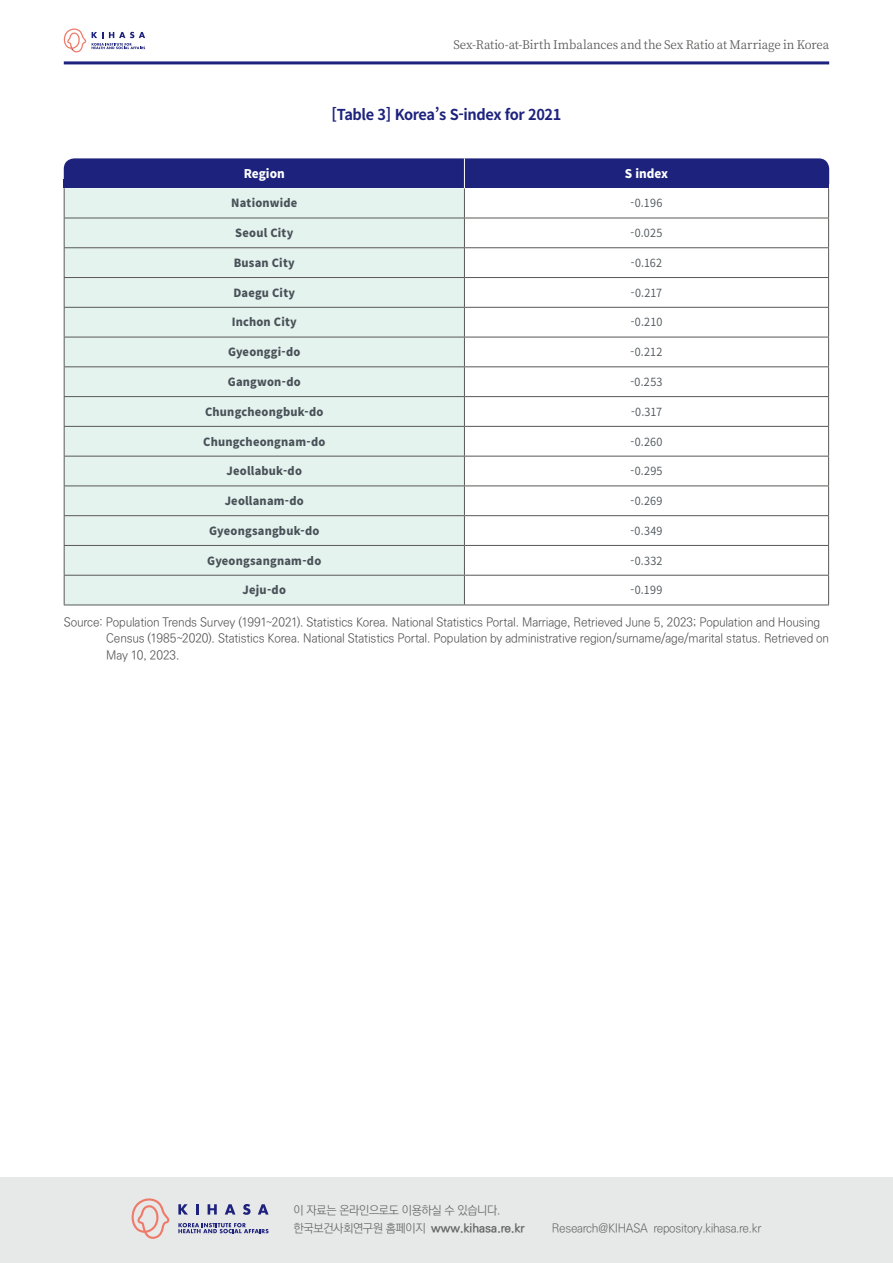
<style>
.page{position:relative;width:893px;height:1263px;background:#fff}
.page>*{position:absolute;margin:0;border:0;box-sizing:border-box;transform-origin:0 0}
.표_그림__제목{font:700 15px "Noto Sans CJ Kkr";letter-spacing:-.025em;color:#1d227d}
.표_그림_출처{font:300 12px/16.5px "Ko Pub Dotum";letter-spacing:-.015em;color:#4d4a4a}
.t1{font:12px "Noto Serif CJ Kkr";letter-spacing:-.01em;color:#595857}
.t2{font:12px "Ko Pub World Dotum PL";letter-spacing:-.03em;color:#666565}
.t3{font:12px "Ko Pub World Dotum PB";color:#666565}
.영문_첫행{font:900 12px "Noto Sans CJ Kkr";color:#fff}
.영문_표안{font:900 11.25px "Noto Sans CJ Kkr";letter-spacing:.02em;color:#485157}
.영문_표안-2{font:600 11.25px "Noto Sans CJ Kkr";letter-spacing:.015em;color:#485157}
.s1{font-family:"Ko Pub World Dotum PL"}
</style>
<div class="page">
<hr style="left:64px;top:61px;width:765px;height:3px;background:#1d227d">
<svg style="left:92px;top:32px;width:53px;height:17px"></svg>
<svg style="left:63px;top:28px;width:23px;height:24px"></svg>
<div style="left:64px;top:158px;width:765px;height:22px;background:#1d227d"></div>
<div style="left:64px;top:180px;width:765px;height:8px;background:#1d227d"></div>
<div style="left:65px;top:188px;width:399px;height:417px;background:#e5f3ef"></div>
<hr style="left:64px;top:188px;width:1px;height:30px;background:#595857">
<hr style="left:464px;top:188px;width:1px;height:30px;background:#595857">
<hr style="left:828px;top:188px;width:1px;height:30px;background:#595857">
<hr style="left:64px;top:218px;width:400px;height:1px;background:#595857">
<hr style="left:464px;top:218px;width:365px;height:1px;background:#595857">
<hr style="left:64px;top:247px;width:400px;height:1px;background:#595857">
<hr style="left:464px;top:247px;width:365px;height:1px;background:#595857">
<hr style="left:64px;top:277px;width:400px;height:1px;background:#595857">
<hr style="left:464px;top:277px;width:365px;height:1px;background:#595857">
<hr style="left:64px;top:307px;width:400px;height:1px;background:#595857">
<hr style="left:464px;top:307px;width:365px;height:1px;background:#595857">
<hr style="left:64px;top:337px;width:400px;height:1px;background:#595857">
<hr style="left:464px;top:337px;width:365px;height:1px;background:#595857">
<hr style="left:64px;top:366px;width:400px;height:1px;background:#595857">
<hr style="left:464px;top:366px;width:365px;height:1px;background:#595857">
<hr style="left:64px;top:396px;width:400px;height:1px;background:#595857">
<hr style="left:464px;top:396px;width:365px;height:1px;background:#595857">
<hr style="left:64px;top:426px;width:400px;height:1px;background:#595857">
<hr style="left:464px;top:426px;width:365px;height:1px;background:#595857">
<hr style="left:64px;top:456px;width:400px;height:1px;background:#595857">
<hr style="left:464px;top:456px;width:365px;height:1px;background:#595857">
<hr style="left:64px;top:485px;width:400px;height:1px;background:#595857">
<hr style="left:464px;top:485px;width:365px;height:1px;background:#595857">
<hr style="left:64px;top:515px;width:400px;height:1px;background:#595857">
<hr style="left:464px;top:515px;width:365px;height:1px;background:#595857">
<hr style="left:64px;top:545px;width:400px;height:1px;background:#595857">
<hr style="left:464px;top:545px;width:365px;height:1px;background:#595857">
<hr style="left:64px;top:575px;width:400px;height:1px;background:#595857">
<svg style="left:64px;top:218px;width:1px;height:387px"></svg>
<hr style="left:464px;top:575px;width:365px;height:1px;background:#595857">
<svg style="left:464px;top:218px;width:1px;height:387px"></svg>
<svg style="left:828px;top:218px;width:1px;height:387px"></svg>
<hr style="left:64px;top:605px;width:400px;height:1px;background:#595857">
<hr style="left:464px;top:605px;width:365px;height:1px;background:#595857">
<hr style="left:464px;top:158px;width:1px;height:30px;background:#fff">
<div style="left:0;top:1178px;width:893px;height:85px;background:#e7e8e8"></div>
<svg style="left:178px;top:1204px;width:10px;height:10px"></svg>
<svg style="left:196px;top:1204px;width:3px;height:10px"></svg>
<svg style="left:208px;top:1204px;width:9px;height:10px"></svg>
<svg style="left:225px;top:1204px;width:10px;height:10px"></svg>
<svg style="left:243px;top:1204px;width:8px;height:11px"></svg>
<svg style="left:258px;top:1204px;width:11px;height:10px"></svg>
<svg style="left:178px;top:1223px;width:91px;height:10px"></svg>
<svg style="left:131px;top:1198px;width:39px;height:41px"></svg>
<p class="t1" style="left:454px;top:37px;width:377px">Sex-Ratio-at-Birth Imbalances and the Sex Ratio at Marriage in Korea</p>
<p class="표_그림__제목" style="left:332px;top:106px;width:231px">[Table 3] Korea’s S-index for 2021</p>
<p class="영문_첫행" style="left:244px;top:167px;width:42px">Region</p>
<p class="영문_첫행" style="left:625px;top:167px;width:45px">S index</p>
<p class="영문_표안" style="left:231px;top:197px;width:67px">Nationwide</p>
<p class="영문_표안-2" style="left:631px;top:197px;width:33px">-0.196</p>
<p class="영문_표안" style="left:235px;top:227px;width:60px">Seoul City</p>
<p class="영문_표안-2" style="left:630px;top:227px;width:33px">-0.025</p>
<p class="영문_표안" style="left:234px;top:256px;width:63px">Busan City</p>
<p class="영문_표안-2" style="left:631px;top:256px;width:33px">-0.162</p>
<p class="영문_표안" style="left:233px;top:286px;width:63px">Daegu City</p>
<p class="영문_표안-2" style="left:631px;top:286px;width:33px">-0.217</p>
<p class="영문_표안" style="left:232px;top:316px;width:67px">Inchon City</p>
<p class="영문_표안-2" style="left:631px;top:316px;width:33px">-0.210</p>
<p class="영문_표안" style="left:228px;top:346px;width:74px">Gyeonggi-do</p>
<p class="영문_표안-2" style="left:631px;top:346px;width:33px">-0.212</p>
<p class="영문_표안" style="left:228px;top:375px;width:74px">Gangwon-do</p>
<p class="영문_표안-2" style="left:630px;top:375px;width:34px">-0.253</p>
<p class="영문_표안" style="left:205px;top:405px;width:120px">Chungcheongbuk-do</p>
<p class="영문_표안-2" style="left:631px;top:405px;width:33px">-0.317</p>
<p class="영문_표안" style="left:203px;top:435px;width:124px">Chungcheongnam-do</p>
<p class="영문_표안-2" style="left:631px;top:435px;width:33px">-0.260</p>
<p class="영문_표안" style="left:227px;top:465px;width:77px">Jeollabuk-do</p>
<p class="영문_표안-2" style="left:630px;top:465px;width:33px">-0.295</p>
<p class="영문_표안" style="left:225px;top:495px;width:81px">Jeollanam-do</p>
<p class="영문_표안-2" style="left:631px;top:495px;width:33px">-0.269</p>
<p class="영문_표안" style="left:209px;top:524px;width:112px">Gyeongsangbuk-do</p>
<p class="영문_표안-2" style="left:630px;top:524px;width:34px">-0.349</p>
<p class="영문_표안" style="left:207px;top:554px;width:115px">Gyeongsangnam-do</p>
<p class="영문_표안-2" style="left:630px;top:554px;width:34px">-0.332</p>
<p class="영문_표안" style="left:243px;top:584px;width:45px">Jeju-do</p>
<p class="영문_표안-2" style="left:631px;top:584px;width:33px">-0.199</p>
<p class="표_그림_출처" style="left:106px;top:614px;width:724px;text-indent:-42px">Source: Population Trends Survey (1991~2021). Statistics Korea. National Statistics Portal. Marriage, Retrieved June 5, 2023; Population and Housing<br>Census (1985~2020). Statistics Korea. National Statistics Portal. Population by administrative region/surname/age/marital status. Retrieved on<br>May 10, 2023.</p>
<p class="t2" style="left:294px;top:1202px;width:208px">이 자료는 온라인으로도 이용하실 수 있습니다.</p>
<p class="t3" style="left:294px;top:1219px;width:233px"><span class="s1">한국보건사회연구원 홈페이지</span> www.kihasa.re.kr</p>
<p class="t2" style="left:552px;top:1220px;width:211px">Research@KIHASA repository.kihasa.re.kr</p>
</div>
